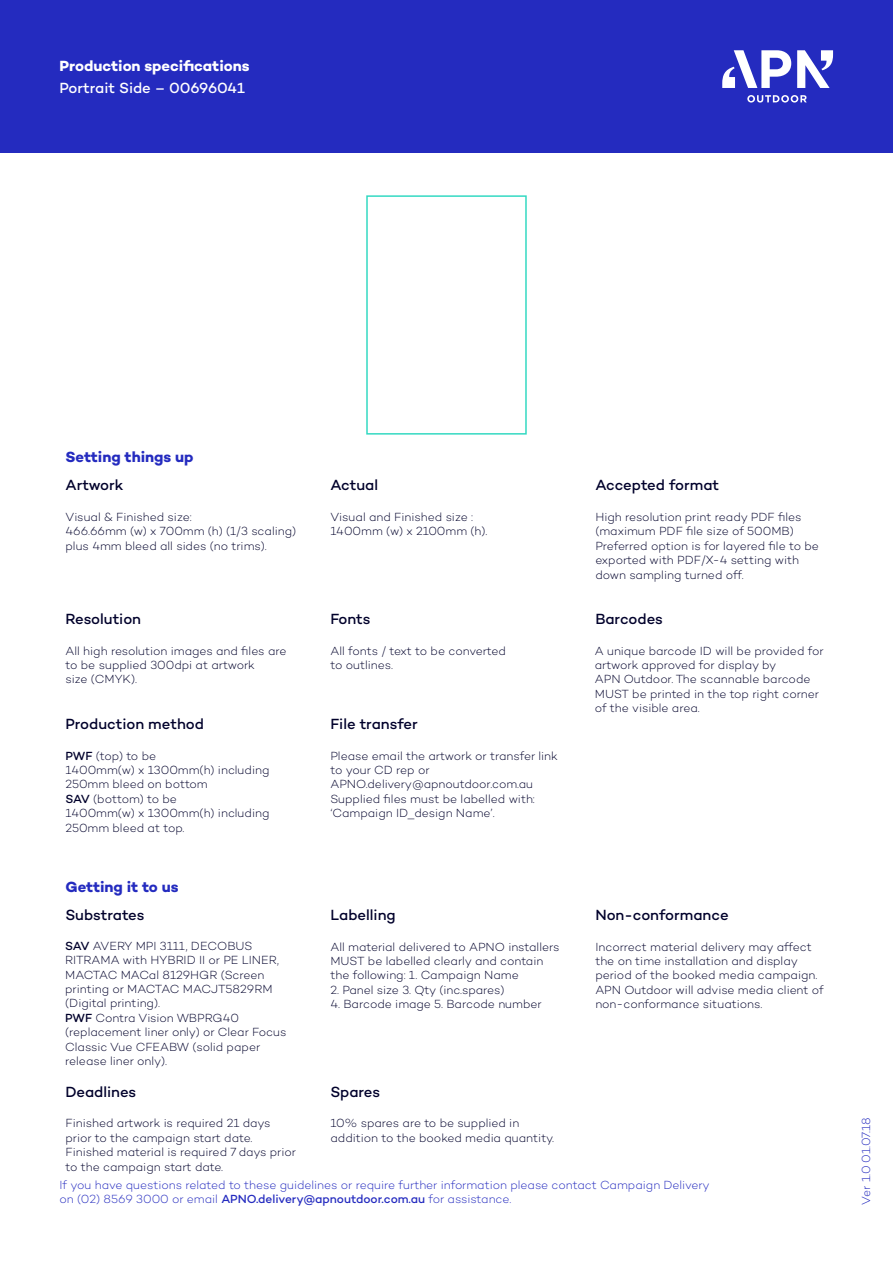
<style>
.page{position:relative;width:893px;height:1263px;background:#fff}
.page>*{position:absolute;margin:0;border:0;box-sizing:border-box;transform-origin:0 0}
.t1{font:500 15px "Campton";color:#00002b}
.t2{font:700 15px "Campton";color:#242bbf}
.t3{font:700 15px "Campton";color:#fff}
.t4{font:500 15px "Campton";letter-spacing:-.005em;color:#fff}
.t5{font:300 12px/14.4px "Campton";color:#00002b}
.t6{font:300 12px/14.4px "Campton";letter-spacing:-.005em;color:#242bbf}
.s1{font-weight:500}
</style>
<div class="page">
<div style="left:0;top:0;width:893px;height:153px;background:#242bbf"></div>
<svg style="left:747px;top:95px;width:60px;height:8px"></svg>
<svg style="left:722px;top:50px;width:69px;height:38px"></svg>
<svg style="left:797px;top:50px;width:36px;height:38px"></svg>
<div style="left:366px;top:195px;width:161px;height:240px;border:2px solid #33d9c2"></div>
<p class="t3" style="left:60px;top:56px;width:192px">Production specifications</p>
<p class="t4" style="left:60px;top:79px;width:187px">Portrait Side – 00696041</p>
<p class="t2" style="left:66px;top:447px;width:130px">Setting things up</p>
<p class="t1" style="left:66px;top:476px;width:59px">Artwork</p>
<p class="t1" style="left:330px;top:476px;width:49px">Actual</p>
<p class="t1" style="left:595px;top:476px;width:125px">Accepted format</p>
<p class="t5" style="left:66px;top:509px;width:232px">Visual &amp; Finished size:<br>466.66mm (w) x 700mm (h) (1/3 scaling) plus 4mm bleed all sides (no trims).</p>
<p class="t5" style="left:330px;top:509px;width:159px">Visual and Finished size :<br>1400mm (w) x 2100mm (h).</p>
<p class="t5" style="left:595px;top:509px;width:225px">High resolution print ready PDF files (maximum PDF file size of 500MB)<br>Preferred option is for layered file to be exported with PDF/X-4 setting with down sampling turned off.</p>
<p class="t1" style="left:66px;top:610px;width:77px">Resolution</p>
<p class="t1" style="left:330px;top:610px;width:42px">Fonts</p>
<p class="t1" style="left:595px;top:610px;width:69px">Barcodes</p>
<p class="t5" style="left:66px;top:643px;width:222px">All high resolution images and files are to be supplied 300dpi at artwork<br>size (CMYK).</p>
<p class="t5" style="left:330px;top:643px;width:177px">All fonts / text to be converted to outlines.</p>
<p class="t1" style="left:66px;top:714px;width:140px">Production method</p>
<p class="t1" style="left:330px;top:714px;width:89px">File transfer</p>
<p class="t5" style="left:66px;top:748px;width:205px"><span class="s1">PWF</span> (top) to be<br>1400mm(w) x 1300mm(h) including<br>250mm bleed on bottom<br><span class="s1">SAV</span> (bottom) to be<br>1400mm(w) x 1300mm(h) including<br>250mm bleed at top.</p>
<p class="t5" style="left:330px;top:748px;width:229px">Please email the artwork or transfer link to your CD rep or<br>APNO.delivery@apnoutdoor.com.au<br>Supplied files must be labelled with: ‘Campaign ID_design Name’.</p>
<p class="t5" style="left:595px;top:643px;width:230px">A unique barcode ID will be provided for artwork approved for display by<br>APN Outdoor. The scannable barcode<br>MUST be printed in the top right corner of the visible area.</p>
<p class="t2" style="left:66px;top:877px;width:115px">Getting it to us</p>
<p class="t1" style="left:66px;top:905px;width:81px">Substrates</p>
<p class="t1" style="left:330px;top:905px;width:67px">Labelling</p>
<p class="t1" style="left:595px;top:905px;width:135px">Non-conformance</p>
<p class="t5" style="left:330px;top:939px;width:230px">All material delivered to APNO installers<br>MUST be labelled clearly and contain the following: 1. Campaign Name</p>
<p class="t5" style="left:330px;top:982px;width:176px">2. Panel size 3. Qty (inc.spares)</p>
<p class="t5" style="left:330px;top:997px;width:213px">4. Barcode image 5. Barcode number</p>
<p class="t5" style="left:65px;top:938px;width:223px"><span class="s1">SAV</span> AVERY MPI 3111, DECOBUS<br>RITRAMA with HYBRID II or PE LINER,<br>MACTAC MACal 8129HGR (Screen printing or MACTAC MACJT5829RM (Digital printing).<br><span class="s1">PWF</span> Contra Vision WBPRG40 (replacement liner only) or Clear Focus<br>Classic Vue CFEABW (solid paper release liner only).</p>
<p class="t5" style="left:595px;top:939px;width:230px">Incorrect material delivery may affect the on time installation and display period of the booked media campaign.<br>APN Outdoor will advise media client of non-conformance situations.</p>
<p class="t1" style="left:66px;top:1082px;width:72px">Deadlines</p>
<p class="t1" style="left:330px;top:1082px;width:51px">Spares</p>
<p class="t5" style="left:66px;top:1116px;width:232px">Finished artwork is required 21 days prior to the campaign start date.<br>Finished material is required 7 days prior to the campaign start date.</p>
<p class="t5" style="left:330px;top:1116px;width:225px">10% spares are to be supplied in addition to the booked media quantity.</p>
<p class="t6" style="left:60px;top:1177px;width:652px">If you have questions related to these guidelines or require further information please contact Campaign Delivery on (02) 8569 3000 or email <span class="s1">APNO.delivery@apnoutdoor.com.au</span> for assistance.</p>
<p class="t6" style="left:859px;top:1204px;width:89px;rotate:-90deg">Ver 1.0 01.07.18</p>
</div>
